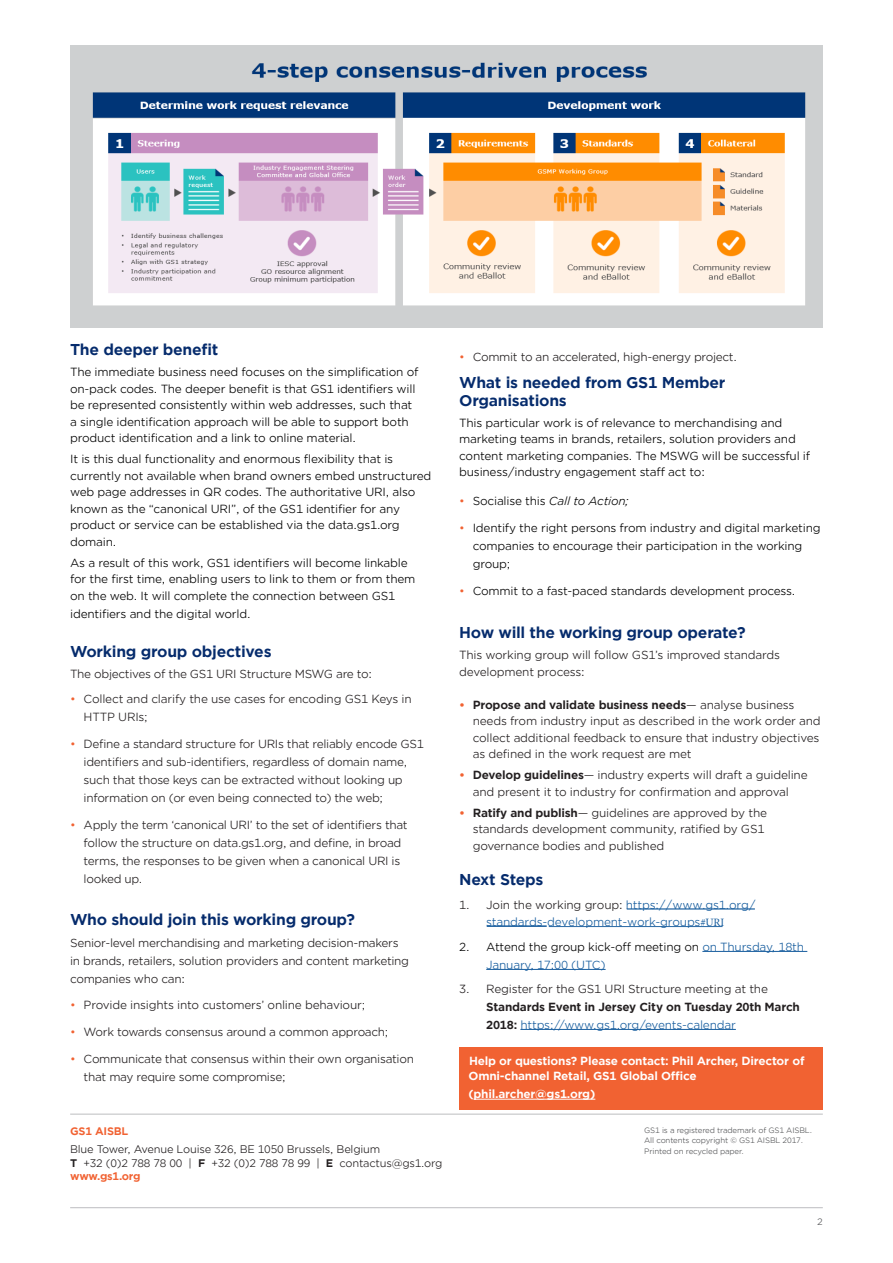
<style>
.page{position:relative;width:893px;height:1263px;background:#fff}
.page>*{position:absolute;margin:0;border:0;box-sizing:border-box;transform-origin:0 0}
._13_Subhead_1__11pt{font:700 15px/18px "Gotham Office";letter-spacing:-.02em;color:#052b6c}
._17_Bulleted_List__8{font:11.25px/18px "Gotham Office";letter-spacing:-.03em;color:#231f20}
._13_Subhead_1__11pt-2{font:11.25px/16.5px "Gotham Office";letter-spacing:-.02em;color:#000}
.t1{font:700 11.25px/18px "Gotham Office";letter-spacing:-.02em;color:#231f20}
._16_Body_Text__8pt{font:11.25px/16.5px "Gotham Office";letter-spacing:-.03em;color:#231f20}
.t2{font:700 11.25px/15px "Gotham Office";letter-spacing:-.02em;color:#fff}
.t3{font:11.25px/17.2px "Gotham Office";letter-spacing:-.02em;color:#175d9e;text-align:center}
.t4{font:10.5px/13.5px "Gotham Office";letter-spacing:-.02em;color:#231f20}
.t5{font:700 10.5px "Gotham Office";letter-spacing:-.02em;color:#f16232}
._23_Page___Right__6p{font:9px "Gotham Office";color:#57585a}
.Copyright__5_pt{font:7.5px/10.5px "Gotham Office";letter-spacing:-.02em;color:#57585a}
.s1{color:#f16232}
.s2{font-weight:700}
.s3{font-weight:700;color:#f16232}
.s4{font-style:italic}
.s5{color:#231f20}
.s6{font-family:"Minion Pro"}
.s7{color:#175d9e}
.s8{font-weight:400}
.s9{font-weight:400;color:#175d9e}
</style>
<div class="page">
<hr style="left:70px;top:1114px;width:753px;height:1px;background:#bcbdc0">
<hr style="left:70px;top:1207px;width:753px;height:1px;background:#bcbdc0">
<img style="left:70px;top:45px;width:753px;height:283px">
<div style="left:459px;top:1047px;width:364px;height:62px;background:#f16232"></div>
<hr style="left:474px;top:1099px;width:121px;height:1px;background:#fff">
<hr style="left:702px;top:951px;width:105px;height:1px;background:#175d9e">
<hr style="left:486px;top:969px;width:120px;height:1px;background:#175d9e">
<hr style="left:520px;top:1029px;width:216px;height:1px;background:#175d9e">
<hr style="left:549px;top:926px;width:174px;height:1px;background:#175d9e">
<hr style="left:487px;top:926px;width:60px;height:1px;background:#175d9e">
<hr style="left:627px;top:909px;width:128px;height:1px;background:#175d9e">
<p class="_13_Subhead_1__11pt" style="left:70px;top:341px;width:150px">The deeper benefit</p>
<p class="_13_Subhead_1__11pt-2" style="left:70px;top:364px;width:350px">The immediate business need focuses on the simplification of on-pack codes. The deeper benefit is that GS1 identifiers will be represented consistently within web addresses, such that a single identification approach will be able to support both product identification and a link to online material.</p>
<p class="_13_Subhead_1__11pt-2" style="left:70px;top:451px;width:363px">It is this dual functionality and enormous flexibility that is currently not available when brand owners embed unstructured web page addresses in QR codes. The authoritative URI, also known as the “canonical URI”, of the GS1 identifier for any product or service can be established via the data.gs1.org domain.</p>
<p class="_13_Subhead_1__11pt-2" style="left:70px;top:554px;width:347px">As a result of this work, GS1 identifiers will become linkable for the first time, enabling users to link to them or from them on the web. It will complete the connection between GS1</p>
<p class="_13_Subhead_1__11pt-2" style="left:70px;top:605px;width:182px">identifiers and the digital world.</p>
<p class="_13_Subhead_1__11pt" style="left:70px;top:642px;width:203px">Working group objectives</p>
<p class="_16_Body_Text__8pt" style="left:70px;top:665px;width:303px">The objectives of the GS1 URI Structure MSWG are to:</p>
<p class="_17_Bulleted_List__8" style="left:84px;top:689px;width:329px;text-indent:-14px"><span class="s1">•</span> Collect and clarify the use cases for encoding GS1 Keys in<br>HTTP URIs;</p>
<p class="_17_Bulleted_List__8" style="left:84px;top:734px;width:342px;text-indent:-14px"><span class="s1">•</span> Define a standard structure for URIs that reliably encode GS1 identifiers and sub-identifiers, regardless of domain name, such that those keys can be extracted without looking up information on (or even being connected to) the web;</p>
<p class="_17_Bulleted_List__8" style="left:84px;top:815px;width:326px;text-indent:-14px"><span class="s1">•</span> Apply the term ‘canonical URI’ to the set of identifiers that follow the structure on data.gs1.org, and define, in broad terms, the responses to be given when a canonical URI is looked up.</p>
<p class="_13_Subhead_1__11pt" style="left:70px;top:910px;width:286px">Who should join this working group?</p>
<p class="_17_Bulleted_List__8" style="left:70px;top:934px;width:340px">Senior-level merchandising and marketing decision-makers in brands, retailers, solution providers and content marketing companies who can:</p>
<p class="_17_Bulleted_List__8" style="left:70px;top:995px;width:297px"><span class="s1">•</span> Provide insights into customers’ online behaviour;</p>
<p class="_17_Bulleted_List__8" style="left:70px;top:1022px;width:320px"><span class="s1">•</span> Work towards consensus around a common approach;</p>
<p class="_17_Bulleted_List__8" style="left:84px;top:1049px;width:332px;text-indent:-14px"><span class="s1">•</span> Communicate that consensus within their own organisation that may require some compromise;</p>
<p class="t5" style="left:70px;top:1124px;width:60px">GS1 AISBL</p>
<p class="t4" style="left:70px;top:1142px;width:374px">Blue Tower, Avenue Louise 326, BE 1050 Brussels, Belgium<br><span class="s2">T</span> +32 (0)2 788 78 00 | <span class="s2">F</span> +32 (0)2 788 78 99 | <span class="s2">E</span> contactus@gs1.org <span class="s3">www.gs1.org</span></p>
<p class="_17_Bulleted_List__8" style="left:459px;top:347px;width:279px"><span class="s1">•</span> Commit to an accelerated, high-energy project.</p>
<p class="_13_Subhead_1__11pt" style="left:459px;top:373px;width:268px">What is needed from GS1 Member<br>Organisations</p>
<p class="_13_Subhead_1__11pt-2" style="left:459px;top:414px;width:352px">This particular work is of relevance to merchandising and marketing teams in brands, retailers, solution providers and content marketing companies. The MSWG will be successful if business/industry engagement staff act to:</p>
<p class="_13_Subhead_1__11pt-2" style="left:459px;top:492px;width:171px"><span class="s1">•</span> Socialise this <span class="s4">Call to Action;</span></p>
<p class="_13_Subhead_1__11pt-2" style="left:473px;top:518px;width:349px;line-height:18px;text-indent:-14px"><span class="s1">•</span> Identify the right persons from industry and digital marketing companies to encourage their participation in the working group;</p>
<p class="_13_Subhead_1__11pt-2" style="left:459px;top:582px;width:338px"><span class="s1">•</span> Commit to a fast-paced standards development process.</p>
<p class="_13_Subhead_1__11pt" style="left:459px;top:624px;width:288px">How will the working group operate?</p>
<p class="_16_Body_Text__8pt" style="left:459px;top:647px;width:322px">This working group will follow GS1’s improved standards development process:</p>
<p class="_17_Bulleted_List__8" style="left:473px;top:696px;width:349px;line-height:16.5px;text-indent:-14px"><span class="s3">•</span> <span class="s2">Propose and validate business needs</span>— analyse business needs from industry input as described in the work order and collect additional feedback to ensure that industry objectives as defined in the work request are met</p>
<p class="_17_Bulleted_List__8" style="left:459px;top:767px;width:350px;line-height:16.5px;text-align:center"><span class="s3">•</span> <span class="s2">Develop guidelines</span>— industry experts will draft a guideline and present it to industry for confirmation and approval</p>
<p class="_17_Bulleted_List__8" style="left:473px;top:804px;width:296px;line-height:16.5px;text-indent:-14px"><span class="s3">•</span> <span class="s2">Ratify and publish</span>— guidelines are approved by the standards development community, ratified by GS1 governance bodies and published</p>
<p class="_13_Subhead_1__11pt" style="left:459px;top:870px;width:86px">Next Steps</p>
<p class="t3" style="left:459px;top:895px;width:298px"><span class="s5">1. Join the working group:</span> https://www.gs1.org/ standards-development-work-groups<span class="s6">#URI</span></p>
<p class="_13_Subhead_1__11pt-2" style="left:486px;top:937px;width:319px;line-height:18px;text-indent:-27px">2. Attend the group kick-off meeting on <span class="s7">on Thursday, 18th<br>January, 17:00 (UTC)</span></p>
<p class="t1" style="left:486px;top:979px;width:315px;text-indent:-27px"><span class="s8">3. Register for the GS1 URI Structure meeting at the<br></span>Standards Event in Jersey City on Tuesday 20th March<br>2018: <span class="s9">https://www.gs1.org/events-calendar</span></p>
<p class="t2" style="left:469px;top:1053px;width:337px">Help or questions? Please contact: Phil Archer, Director of<br>Omni-channel Retail, GS1 Global Office</p>
<p class="t2" style="left:468px;top:1086px;width:128px">(phil.archer@gs1.org)</p>
<p class="Copyright__5_pt" style="left:644px;top:1125px;width:169px">GS1 is a registered trademark of GS1 AISBL.<br>All contents copyright © GS1 AISBL 2017.</p>
<p class="Copyright__5_pt" style="left:644px;top:1146px;width:101px">Printed on recycled paper.</p>
<p class="_23_Page___Right__6p" style="left:817px;top:1215px;width:7px">2</p>
</div>
